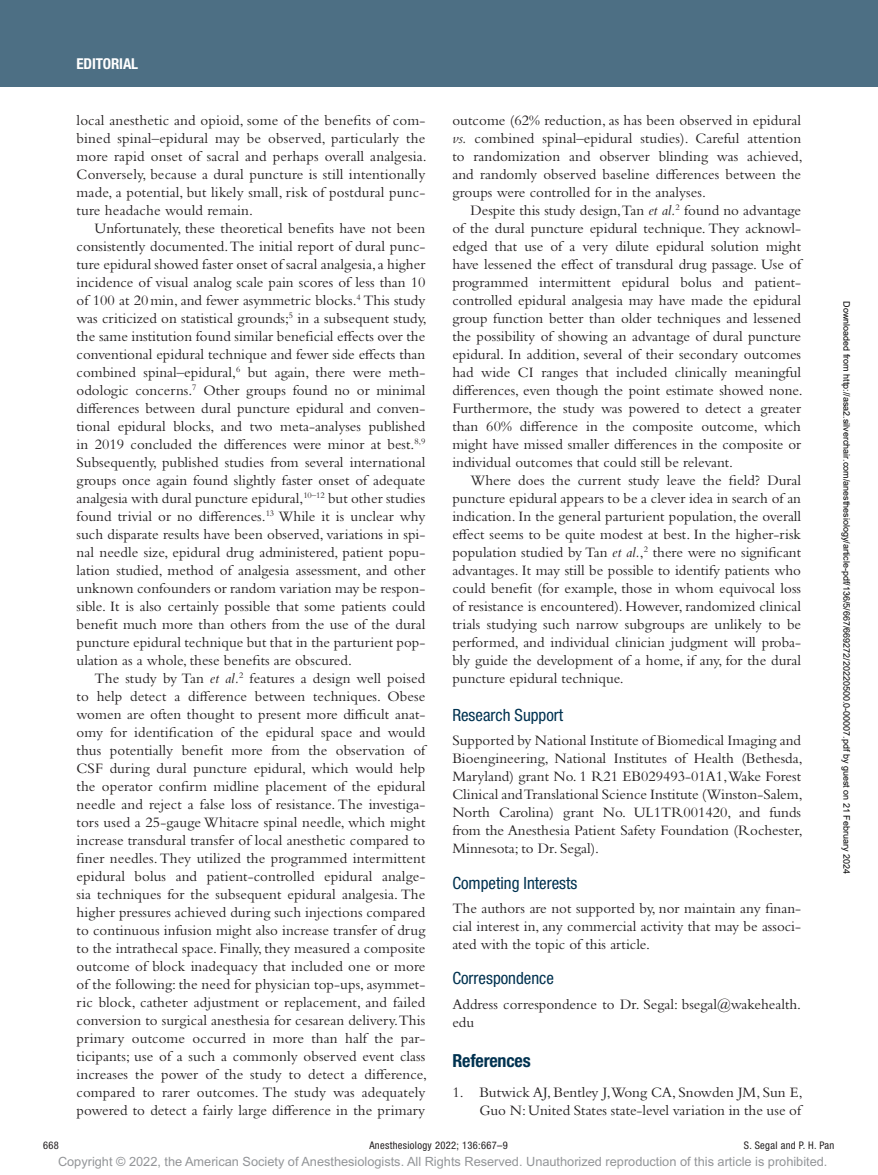
<style>
.page{position:relative;width:878px;height:1175px;background:#fff}
.page>*{position:absolute;margin:0;border:0;box-sizing:border-box;transform-origin:0 0}
.t1{font:700 condensed 18px "Helvetica Neue LT Std";letter-spacing:-.01em;color:#003250}
.t2{font:condensed 16.8px "Helvetica Neue LT Std";color:#003250}
.t3{font:15px/18px "Bembo Std";color:#231f20;text-align:justify}
.t4{font:700 condensed 15px "Helvetica Neue LT Std";letter-spacing:-.01em;color:#fff}
.t5{font:12.75px "Arial MT Std";color:#939598}
.t6{font:condensed 10.5px "Helvetica Neue LT Std";letter-spacing:.03em;color:#231f20}
.t7{font:9px "Arial";color:#000}
.s1{font-style:italic}
</style>
<div class="page">
<div style="left:0;top:0;width:878px;height:86px;background:#4d6f84"></div>
<p class="t4" style="left:77px;top:54px;width:63px">EDITORIAL</p>
<p class="t3" style="left:77px;top:111px;width:352px">local anesthetic and opioid, some of the benefits of com&shy;bined spinal–epidural may be observed, particularly the more rapid onset of sacral and perhaps overall analgesia.<br>Conversely, because a dural puncture is still intentionally made, a potential, but likely small, risk of postdural punc&shy;ture headache would remain.</p>
<p class="t3" style="left:77px;top:219px;width:352px;text-indent:18px">Unfortunately, these theoretical benefits have not been consistently documented. The initial report of dural punc&shy;ture epidural showed faster onset of sacral analgesia, a higher incidence of visual analog scale pain scores of less than 10 of 100 at 20min, and fewer asymmetric blocks.<sup>4</sup> This study was criticized on statistical grounds;<sup>5</sup> in a subsequent study, the same institution found similar beneficial effects over the conventional epidural technique and fewer side effects than combined spinal–epidural,<sup>6</sup> but again, there were meth&shy;odologic concerns.<sup>7</sup> Other groups found no or minimal differences between dural puncture epidural and conven&shy;tional epidural blocks, and two meta-analyses published in 2019 concluded the differences were minor at best.<sup>8,9<br></sup>Subsequently, published studies from several international groups once again found slightly faster onset of adequate analgesia with dural puncture epidural,<sup>10–12</sup> but other studies found trivial or no differences.<sup>13</sup> While it is unclear why such disparate results have been observed, variations in spi&shy;nal needle size, epidural drug administered, patient popu&shy;lation studied, method of analgesia assessment, and other unknown confounders or random variation may be respon&shy;sible. It is also certainly possible that some patients could benefit much more than others from the use of the dural puncture epidural technique but that in the parturient pop&shy;ulation as a whole, these benefits are obscured.</p>
<p class="t3" style="left:77px;top:669px;width:352px;text-indent:18px">The study by Tan <span class="s1">et al.</span><sup>2</sup> features a design well poised to help detect a difference between techniques. Obese women are often thought to present more difficult anat&shy;omy for identification of the epidural space and would thus potentially benefit more from the observation of CSF during dural puncture epidural, which would help the operator confirm midline placement of the epidural needle and reject a false loss of resistance. The investiga&shy;tors used a 25-gauge Whitacre spinal needle, which might increase transdural transfer of local anesthetic compared to finer needles. They utilized the programmed intermittent epidural bolus and patient-controlled epidural analge&shy;sia techniques for the subsequent epidural analgesia. The higher pressures achieved during such injections compared to continuous infusion might also increase transfer of drug to the intrathecal space. Finally, they measured a composite outcome of block inadequacy that included one or more of the following: the need for physician top-ups, asymmet&shy;ric block, catheter adjustment or replacement, and failed conversion to surgical anesthesia for cesarean delivery.This primary outcome occurred in more than half the par&shy;ticipants; use of a such a commonly observed event class increases the power of the study to detect a difference, compared to rarer outcomes. The study was adequately powered to detect a fairly large difference in the primary</p>
<p class="t3" style="left:452px;top:111px;width:352px">outcome (62% reduction, as has been observed in epidural <span class="s1">vs.</span> combined spinal–epidural studies). Careful attention to randomization and observer blinding was achieved, and randomly observed baseline differences between the groups were controlled for in the analyses.</p>
<p class="t3" style="left:452px;top:201px;width:352px;text-indent:18px">Despite this study design,Tan <span class="s1">et al.</span><sup>2</sup> found no advantage of the dural puncture epidural technique. They acknowl&shy;edged that use of a very dilute epidural solution might have lessened the effect of transdural drug passage. Use of programmed intermittent epidural bolus and patient&shy;controlled epidural analgesia may have made the epidural group function better than older techniques and lessened the possibility of showing an advantage of dural puncture epidural. In addition, several of their secondary outcomes had wide CI ranges that included clinically meaningful differences, even though the point estimate showed none.<br>Furthermore, the study was powered to detect a greater than 60% difference in the composite outcome, which might have missed smaller differences in the composite or individual outcomes that could still be relevant.</p>
<p class="t3" style="left:452px;top:471px;width:350px;text-indent:18px">Where does the current study leave the field? Dural puncture epidural appears to be a clever idea in search of an indication. In the general parturient population, the overall effect seems to be quite modest at best. In the higher-risk population studied by Tan <span class="s1">et al.</span>,<sup>2</sup> there were no significant advantages. It may still be possible to identify patients who could benefit (for example, those in whom equivocal loss of resistance is encountered). However, randomized clinical trials studying such narrow subgroups are unlikely to be performed, and individual clinician judgment will proba&shy;bly guide the development of a home, if any, for the dural puncture epidural technique.</p>
<p class="t2" style="left:452px;top:705px;width:112px">Research Support</p>
<p class="t3" style="left:452px;top:731px;width:352px">Supported by National Institute of Biomedical Imaging and Bioengineering, National Institutes of Health (Bethesda, Maryland) grant No. 1 R21 EB029493-01A1, Wake Forest Clinical and Translational Science Institute (Winston-Salem, North Carolina) grant No. UL1TR001420, and funds from the Anesthesia Patient Safety Foundation (Rochester, Minnesota; to Dr. Segal).</p>
<p class="t2" style="left:452px;top:873px;width:126px">Competing Interests</p>
<p class="t3" style="left:452px;top:899px;width:350px">The authors are not supported by, nor maintain any finan&shy;cial interest in, any commercial activity that may be associ&shy;ated with the topic of this article.</p>
<p class="t2" style="left:452px;top:968px;width:103px">Correspondence</p>
<p class="t3" style="left:452px;top:994px;width:350px">Address correspondence to Dr. Segal: bsegal@wakehealth. edu</p>
<p class="t1" style="left:452px;top:1049px;width:80px">References</p>
<p class="t3" style="left:452px;top:1083px;width:352px;text-align:right">1. Butwick AJ, Bentley J,Wong CA, Snowden JM, Sun E,<br>Guo N: United States state-level variation in the use of</p>
<p class="t7" style="left:850px;top:301px;width:574px;rotate:90deg">Downloaded from http://asa2.silverchair.com/anesthesiology/article-pdf/136/5/667/669272/20220500.0-00007.pdf by guest on 21 February 2024</p>
<p class="t6" style="left:43px;top:1139px;width:17px">668</p>
<p class="t6" style="left:369px;top:1139px;width:140px">Anesthesiology 2022; 136:667–9</p>
<p class="t6" style="left:743px;top:1139px;width:92px">S. Segal and P. H. Pan</p>
<p class="t5" style="left:58px;top:1154px;width:771px">Copyright © 2022, the American Society of Anesthesiologists. All Rights Reserved. Unauthorized reproduction of this article is prohibited.</p>
</div>
